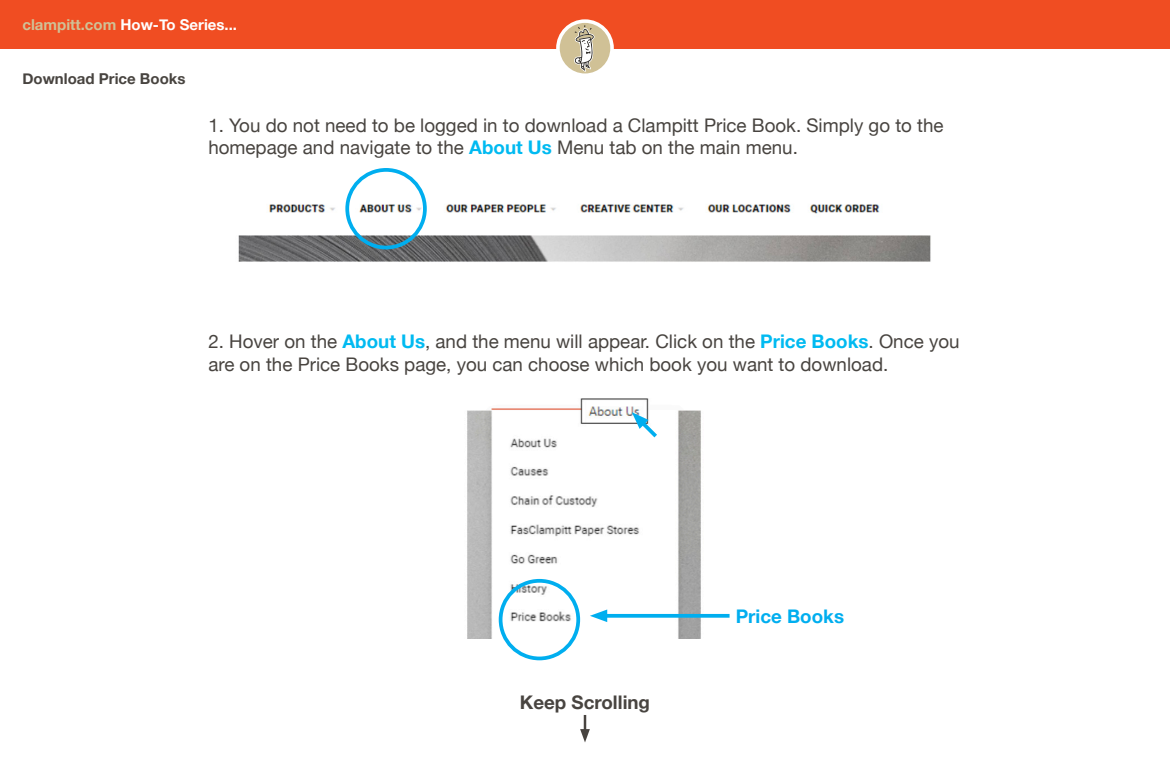
<style>
.page{position:relative;width:1170px;height:765px;background:#fff}
.page>*{position:absolute;margin:0;border:0;box-sizing:border-box;transform-origin:0 0}
.t1{font:18.75px/22.5px "Helvetica Neue";color:#484440}
.t2{font:700 18.75px "Helvetica Neue";color:#484440}
.t3{font:700 18.75px "Helvetica Neue";color:#00aeef}
.t4{font:700 15px "Helvetica Neue";color:#fff}
.t5{font:700 15px "Helvetica Neue";color:#484440}
.s1{color:#d0c196}
.s2{font-weight:700;color:#00baf1}
</style>
<div class="page">
<div style="left:0;top:0;width:1170px;height:48px;background:#f04d22"></div>
<svg style="left:556px;top:19px;width:58px;height:58px"></svg>
<div style="left:560px;top:23px;width:50px;height:50px;background:#d0c196;border-radius:50%"></div>
<svg style="left:574px;top:25px;width:21px;height:47px"></svg>
<img style="left:238px;top:188px;width:693px;height:74px">
<div style="left:345px;top:168px;width:82px;height:81px;border:4px solid #00aeef;border-radius:50%"></div>
<svg style="left:580px;top:715px;width:10px;height:27px"></svg>
<img style="left:467px;top:398px;width:249px;height:240px">
<svg style="left:632px;top:412px;width:29px;height:29px"></svg>
<svg style="left:607px;top:614px;width:123px;height:4px"></svg>
<svg style="left:590px;top:610px;width:17px;height:12px"></svg>
<div style="left:499px;top:579px;width:81px;height:81px;border:4px solid #00aeef;border-radius:50%"></div>
<p class="t4" style="left:22px;top:13px;width:216px"><span class="s1">clampitt.com</span> How-To Series...</p>
<p class="t5" style="left:22px;top:67px;width:165px">Download Price Books</p>
<p class="t1" style="left:208px;top:115px;width:737px">1. You do not need to be logged in to download a Clampitt Price Book. Simply go to the homepage and navigate to the <span class="s2">About Us</span> Menu tab on the main menu.</p>
<p class="t1" style="left:208px;top:331px;width:753px">2. Hover on the <span class="s2">About Us</span>, and the menu will appear. Click on the <span class="s2">Price Books</span>. Once you are on the Price Books page, you can choose which book you want to download.</p>
<p class="t2" style="left:520px;top:688px;width:132px">Keep Scrolling</p>
<p class="t3" style="left:736px;top:601px;width:110px">Price Books</p>
</div>
